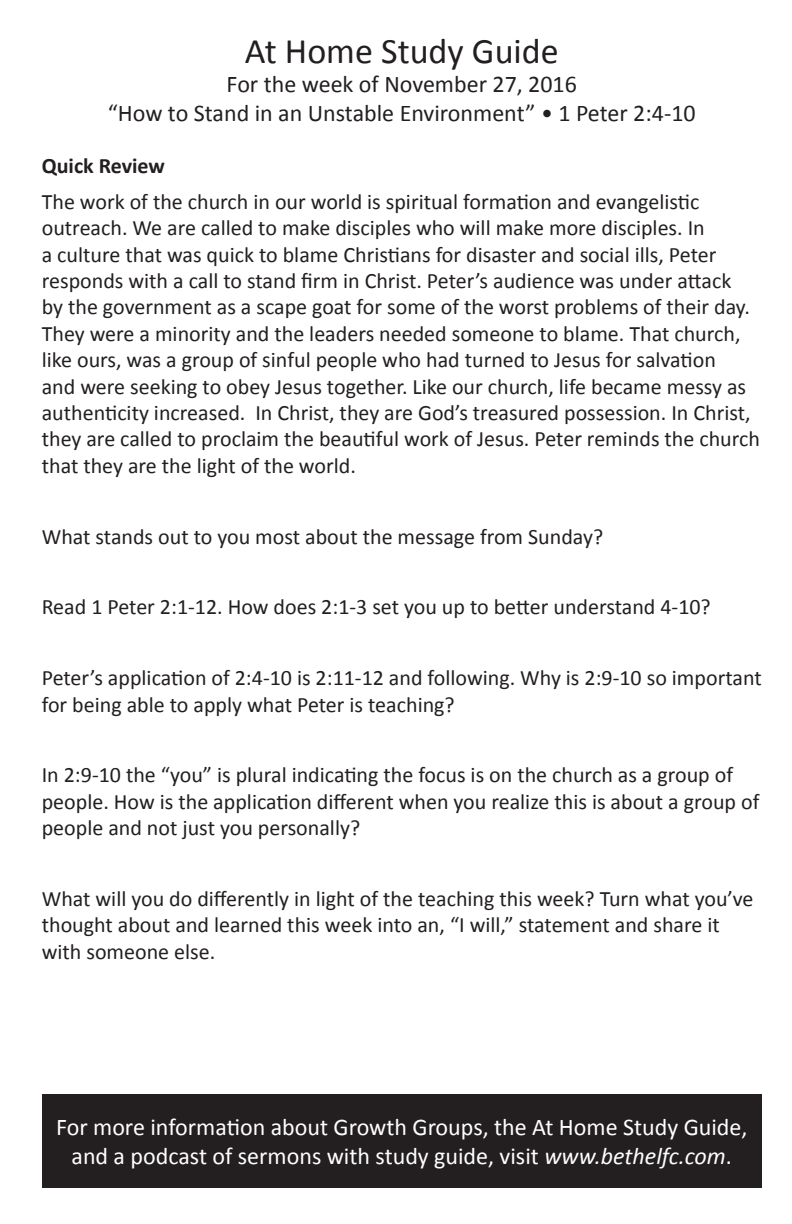
<style>
.page{position:relative;width:792px;height:1224px;background:#fff}
.page>*{position:absolute;margin:0;border:0;box-sizing:border-box;transform-origin:0 0}
.t1{font:36px "Calibri";color:#231f20}
.t2{font:24px/28.8px "Calibri";color:#fff;text-align:center}
.t3{font:24px "Calibri";color:#231f20}
.t4{font:22px/26.4px "Calibri";color:#231f20}
.t5{font:700 22px "Calibri";color:#231f20}
.s1{font-style:italic}
</style>
<div class="page">
<div style="left:42px;top:1094px;width:720px;height:94px;background:#231f20"></div>
<p class="t1" style="left:245px;top:28px;width:315px">At Home Study Guide</p>
<p class="t3" style="left:227px;top:69px;width:352px">For the week of November 27, 2016</p>
<p class="t3" style="left:108px;top:97px;width:589px">“How to Stand in an Unstable Environment” • 1 Peter 2:4-10</p>
<p class="t5" style="left:42px;top:152px;width:125px">Quick Review</p>
<p class="t4" style="left:42px;top:188px;width:720px">The work of the church in our world is spiritual formation and evangelistic outreach. We are called to make disciples who will make more disciples. In<br>a culture that was quick to blame Christians for disaster and social ills, Peter responds with a call to stand firm in Christ. Peter’s audience was under attack<br>by the government as a scape goat for some of the worst problems of their day.<br>They were a minority and the leaders needed someone to blame. That church, like ours, was a group of sinful people who had turned to Jesus for salvation<br>and were seeking to obey Jesus together. Like our church, life became messy as authenticity increased. In Christ, they are God’s treasured possession. In Christ, they are called to proclaim the beautiful work of Jesus. Peter reminds the church that they are the light of the world.</p>
<p class="t4" style="left:42px;top:523px;width:563px">What stands out to you most about the message from Sunday?</p>
<p class="t4" style="left:42px;top:594px;width:671px">Read 1 Peter 2:1-12. How does 2:1-3 set you up to better understand 4-10?</p>
<p class="t4" style="left:42px;top:665px;width:721px">Peter’s application of 2:4-10 is 2:11-12 and following. Why is 2:9-10 so important for being able to apply what Peter is teaching?</p>
<p class="t4" style="left:42px;top:762px;width:719px">In 2:9-10 the “you” is plural indicating the focus is on the church as a group of people. How is the application different when you realize this is about a group of people and not just you personally?</p>
<p class="t4" style="left:42px;top:886px;width:713px">What will you do differently in light of the teaching this week? Turn what you’ve thought about and learned this week into an, “I will,” statement and share it with someone else.</p>
<p class="t2" style="left:56px;top:1113px;width:693px">For more information about Growth Groups, the At Home Study Guide, and a podcast of sermons with study guide, visit <span class="s1">www.bethelfc.com</span>.</p>
</div>
